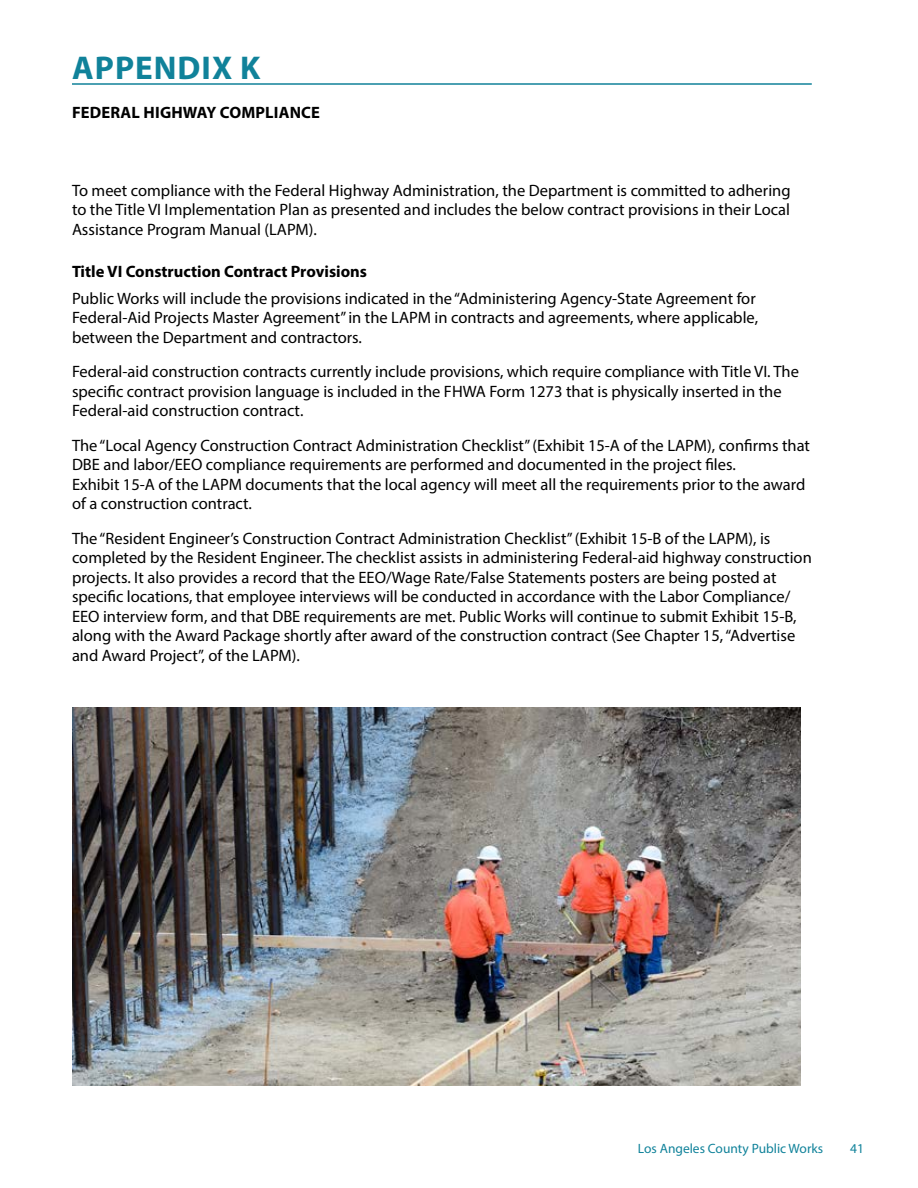
<style>
.page{position:relative;width:918px;height:1188px;background:#fff}
.page>*{position:absolute;margin:0;border:0;box-sizing:border-box;transform-origin:0 0}
.t1{font:700 33px "Myriad Pro";letter-spacing:.03em;color:#10829a}
.t2{font:16.5px/19.5px "Myriad Pro";color:#000}
.t3{font:700 16.5px "Myriad Pro";color:#000}
.t4{font:13.5px "Myriad Pro";color:#10829a}
</style>
<div class="page">
<hr style="left:72px;top:83px;width:740px;height:2px;background:#10829a">
<img style="left:72px;top:707px;width:729px;height:378px">
<h1 class="t1" style="left:72px;top:46px;width:190px">APPENDIX K</h1>
<p class="t3" style="left:72px;top:101px;width:250px">FEDERAL HIGHWAY COMPLIANCE</p>
<p class="t2" style="left:72px;top:180px;width:720px;text-align:justify">To meet compliance with the Federal Highway Administration, the Department is committed to adhering to the Title VI Implementation Plan as presented and includes the below contract provisions in their Local Assistance Program Manual (LAPM).</p>
<p class="t3" style="left:72px;top:260px;width:297px">Title VI Construction Contract Provisions</p>
<p class="t2" style="left:72px;top:288px;width:688px">Public Works will include the provisions indicated in the “Administering Agency-State Agreement for<br>Federal-Aid Projects Master Agreement” in the LAPM in contracts and agreements, where applicable, between the Department and contractors.</p>
<p class="t2" style="left:72px;top:362px;width:729px">Federal-aid construction contracts currently include provisions, which require compliance with Title VI. The specific contract provision language is included in the FHWA Form 1273 that is physically inserted in the<br>Federal-aid construction contract.</p>
<p class="t2" style="left:72px;top:435px;width:740px">The “Local Agency Construction Contract Administration Checklist” (Exhibit 15-A of the LAPM), confirms that DBE and labor/EEO compliance requirements are performed and documented in the project files.<br>Exhibit 15-A of the LAPM documents that the local agency will meet all the requirements prior to the award of a construction contract.</p>
<p class="t2" style="left:72px;top:528px;width:741px">The “Resident Engineer’s Construction Contract Administration Checklist” (Exhibit 15-B of the LAPM), is completed by the Resident Engineer. The checklist assists in administering Federal-aid highway construction projects. It also provides a record that the EEO/Wage Rate/False Statements posters are being posted at specific locations, that employee interviews will be conducted in accordance with the Labor Compliance/ EEO interview form, and that DBE requirements are met. Public Works will continue to submit Exhibit 15-B, along with the Award Package shortly after award of the construction contract (See Chapter 15, “Advertise and Award Project”, of the LAPM).</p>
<p class="t4" style="left:638px;top:1140px;width:187px">Los Angeles County Public Works</p>
<p class="t4" style="left:850px;top:1140px;width:15px">41</p>
</div>
